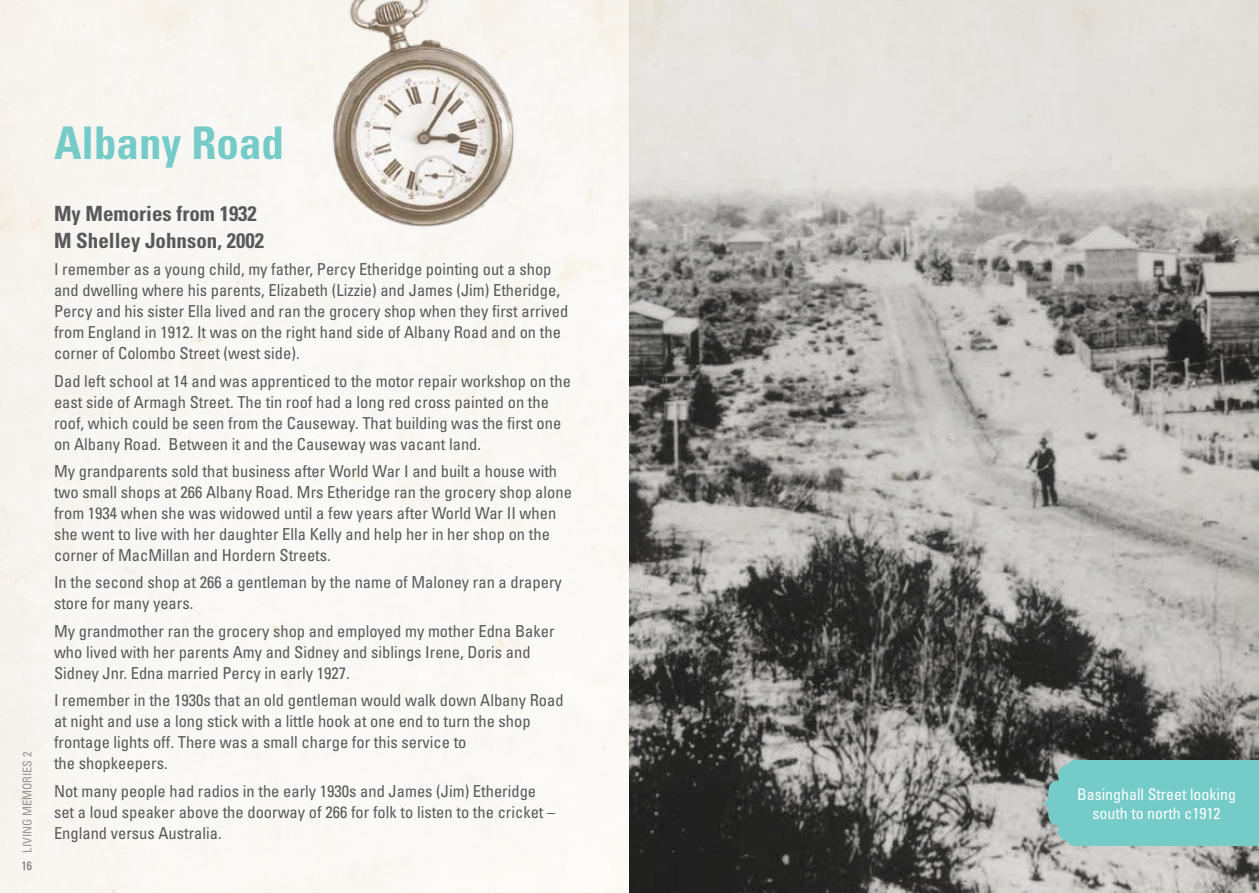
<style>
.page{position:relative;width:1259px;height:893px;background:#fff}
.page>*{position:absolute;margin:0;border:0;box-sizing:border-box;transform-origin:0 0}
.t1{font:700 condensed 45px "Univers";color:#74cbc8}
.t2{font:700 condensed 21px/27px "Univers";color:#58595b}
.t3{font:condensed 16.5px/21px "Univers";color:#58595b}
.t4{font:condensed 15.9px/19px "Univers";color:#fff;text-align:center}
.t5{font:condensed 12px "Univers";color:#939598}
.t6{font:condensed 12px "Univers";color:#6d6e71}
</style>
<div class="page">
<img style="left:629px;top:0;width:630px;height:893px">
<div style="left:1072px;top:760px;width:187px;height:86px;background:#74cbc8"></div>
<svg style="left:1044px;top:760px;width:28px;height:86px;background:#7db1ae"></svg>
<img style="left:321px;top:0;width:205px;height:240px">
<p class="t5" style="left:20px;top:853px;width:102px;rotate:-90deg">LIVING MEMORIES 2</p>
<p class="t6" style="left:22px;top:859px;width:12px">16</p>
<h1 class="t1" style="left:54px;top:115px;width:231px">Albany Road</h1>
<p class="t2" style="left:54px;top:200px;width:211px">My Memories from 1932<br>M Shelley Johnson, 2002</p>
<p class="t3" style="left:54px;top:258px;width:516px">I remember as a young child, my father, Percy Etheridge pointing out a shop and dwelling where his parents, Elizabeth (Lizzie) and James (Jim) Etheridge, Percy and his sister Ella lived and ran the grocery shop when they first arrived from England in 1912. It was on the right hand side of Albany Road and on the corner of Colombo Street (west side).</p>
<p class="t3" style="left:54px;top:370px;width:518px">Dad left school at 14 and was apprenticed to the motor repair workshop on the east side of Armagh Street. The tin roof had a long red cross painted on the roof, which could be seen from the Causeway. That building was the first one on Albany Road. Between it and the Causeway was vacant land.</p>
<p class="t3" style="left:54px;top:460px;width:519px">My grandparents sold that business after World War I and built a house with two small shops at 266 Albany Road. Mrs Etheridge ran the grocery shop alone from 1934 when she was widowed until a few years after World War II when she went to live with her daughter Ella Kelly and help her in her shop on the corner of MacMillan and Hordern Streets.</p>
<p class="t3" style="left:54px;top:572px;width:509px">In the second shop at 266 a gentleman by the name of Maloney ran a drapery store for many years.</p>
<p class="t3" style="left:54px;top:620px;width:502px">My grandmother ran the grocery shop and employed my mother Edna Baker who lived with her parents Amy and Sidney and siblings Irene, Doris and<br>Sidney Jnr. Edna married Percy in early 1927.</p>
<p class="t3" style="left:54px;top:689px;width:511px">I remember in the 1930s that an old gentleman would walk down Albany Road at night and use a long stick with a little hook at one end to turn the shop frontage lights off. There was a small charge for this service to<br>the shopkeepers.</p>
<p class="t3" style="left:54px;top:780px;width:503px">Not many people had radios in the early 1930s and James (Jim) Etheridge set a loud speaker above the doorway of 266 for folk to listen to the cricket –<br>England versus Australia.</p>
<p class="t4" style="left:1077px;top:784px;width:160px">Basinghall Street looking south to north c1912</p>
</div>
